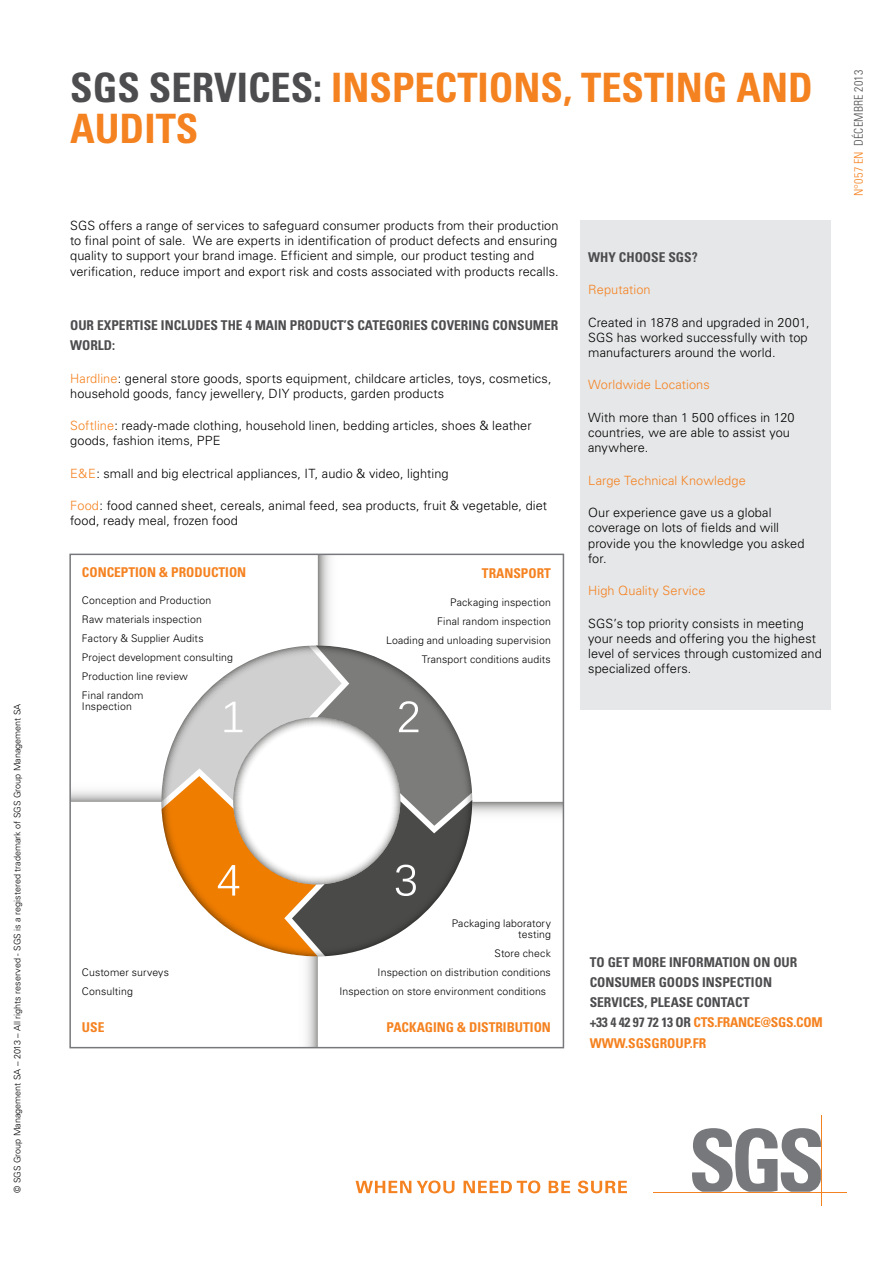
<style>
.page{position:relative;width:893px;height:1263px;background:#fff}
.page>*{position:absolute;margin:0;border:0;box-sizing:border-box;transform-origin:0 0}
.t1{font:700 condensed 40.5px/40.5px "Univers";color:#f58220}
.t2{font:700 condensed 13.5px/20.2px "Univers";color:#4d4d4f}
.t3{font:700 condensed 13.5px "Univers";color:#f58220}
.t4{font:300 12.75px/15.3px "Univers";letter-spacing:.005em;color:#000}
.t5{font:300 12.75px "Univers";letter-spacing:.01em;color:#f58220}
.t6{font:300 condensed 12px "Univers";letter-spacing:.02em;color:#4d4d4f}
.t7{font:300 10.5px/19px "Univers";letter-spacing:.015em;color:#000}
.t8{font:300 9px "Univers";color:#000}
.s1{color:#4d4d4f}
.s2{color:#f58220}
</style>
<div class="page">
<svg style="left:356px;top:1181px;width:55px;height:12px"></svg>
<svg style="left:417px;top:1180px;width:37px;height:13px"></svg>
<svg style="left:464px;top:1180px;width:76px;height:13px"></svg>
<svg style="left:549px;top:1181px;width:21px;height:12px"></svg>
<svg style="left:578px;top:1180px;width:49px;height:13px"></svg>
<svg style="left:692px;top:1128px;width:129px;height:64px"></svg>
<hr style="left:653px;top:1192px;width:194px;height:1px;background:#f58220">
<hr style="left:821px;top:1115px;width:1px;height:91px;background:#f58220">
<div style="left:580px;top:220px;width:251px;height:490px;background:#e6e7e8"></div>
<svg style="left:72px;top:557px;width:489px;height:488px"></svg>
<div style="left:69px;top:554px;width:495px;height:494px;border:2px solid #77787b"></div>
<p class="t8" style="left:12px;top:1193px;width:490px;rotate:-90deg">© SGS Group Management SA – 2013 – All rights reserved - SGS is a registered trademark of SGS Group Management SA</p>
<h1 class="t1" style="left:70px;top:68px;width:744px"><span class="s1">SGS SERVICES:</span> INSPECTIONS, TESTING AND<br>AUDITS</h1>
<p class="t4" style="left:70px;top:218px;width:490px">SGS offers a range of services to safeguard consumer products from their production to final point of sale. We are experts in identification of product defects and ensuring quality to support your brand image. Efficient and simple, our product testing and verification, reduce import and export risk and costs associated with products recalls.</p>
<p class="t2" style="left:70px;top:315px;width:49px">OUR EXPERTISE</p>
<p class="t2" style="left:161px;top:315px;width:8px">INCLUDES</p>
<p class="t2" style="left:221px;top:315px;width:9px">THE</p>
<p class="t2" style="left:246px;top:315px;width:18px">4 MAIN</p>
<p class="t2" style="left:290px;top:315px;width:9px">PRODUCT</p>
<p class="t2" style="left:344px;top:315px;width:22px">’S CATEGORIES</p>
<p class="t2" style="left:431px;top:315px;width:9px">COVERING</p>
<p class="t2" style="left:492px;top:315px;width:10px">CONSUMER</p>
<p class="t2" style="left:70px;top:335px;width:10px">WORLD</p>
<p class="t2" style="left:112px;top:335px;width:4px">:</p>
<p class="t4" style="left:70px;top:370px;width:483px"><span class="s2">Hardline</span>: general store goods, sports equipment, childcare articles, toys, cosmetics, household goods, fancy jewellery, DIY products, garden products</p>
<p class="t4" style="left:70px;top:418px;width:463px"><span class="s2">Softline</span>: ready-made clothing, household linen, bedding articles, shoes &amp; leather goods, fashion items, PPE</p>
<p class="t4" style="left:70px;top:466px;width:380px"><span class="s2">E&amp;E</span>: small and big electrical appliances, IT, audio &amp; video, lighting</p>
<p class="t4" style="left:70px;top:498px;width:478px"><span class="s2">Food</span>: food canned sheet, cereals, animal feed, sea products, fruit &amp; vegetable, diet food, ready meal, frozen food</p>
<p class="t3" style="left:82px;top:564px;width:16px">CONCEPTION</p>
<p class="t3" style="left:159px;top:564px;width:28px">&amp; PRODUCTION</p>
<p class="t7" style="left:82px;top:591px;width:152px">Conception and Production<br>Raw materials inspection<br>Factory &amp; Supplier Audits<br>Project development consulting<br>Production line review<br>Final random</p>
<p class="t7" style="left:82px;top:696px;width:51px">Inspection</p>
<p class="t3" style="left:482px;top:565px;width:16px">TRANSPORT</p>
<p class="t7" style="left:386px;top:592px;width:166px;text-align:right">Packaging inspection<br>Final random inspection<br>Loading and unloading supervision<br>Transport conditions audits</p>
<p class="t2" style="left:588px;top:247px;width:111px">WHY CHOOSE SGS?</p>
<p class="t5" style="left:588px;top:282px;width:64px">Reputation</p>
<p class="t4" style="left:588px;top:314px;width:223px">Created in 1878 and upgraded in 2001,<br>SGS has worked successfully with top manufacturers around the world.</p>
<p class="t5" style="left:588px;top:377px;width:123px">Worldwide Locations</p>
<p class="t4" style="left:588px;top:410px;width:208px">With more than 1 500 offices in 120 countries, we are able to assist you anywhere.</p>
<p class="t5" style="left:588px;top:472px;width:159px">Large Technical Knowledge</p>
<p class="t4" style="left:588px;top:505px;width:218px">Our experience gave us a global coverage on lots of fields and will provide you the knowledge you asked for.</p>
<p class="t5" style="left:588px;top:583px;width:119px">High Quality Service</p>
<p class="t4" style="left:588px;top:615px;width:235px">SGS’s top priority consists in meeting your needs and offering you the highest level of services through customized and specialized offers.</p>
<p class="t6" style="left:851px;top:196px;width:128px;rotate:-90deg"><span class="s2">N°057 EN</span> décembre 2013</p>
<p class="t7" style="left:82px;top:963px;width:88px">Customer surveys<br>Consulting</p>
<p class="t3" style="left:82px;top:1019px;width:16px">USE</p>
<p class="t7" style="left:452px;top:918px;width:101px;line-height:10.5px;text-align:right">Packaging laboratory testing</p>
<p class="t7" style="left:495px;top:943px;width:58px">Store check</p>
<p class="t7" style="left:378px;top:963px;width:175px">Inspection on distribution conditions</p>
<p class="t7" style="left:339px;top:982px;width:208px">Inspection on store environment conditions</p>
<p class="t3" style="left:387px;top:1019px;width:16px">PACKAGING</p>
<p class="t3" style="left:457px;top:1019px;width:27px">&amp; DISTRI</p>
<p class="t3" style="left:507px;top:1019px;width:17px">BUTION</p>
<p class="t2" style="left:590px;top:952px;width:209px">TO GET MORE INFORMATION ON OUR<br>CONSUMER GOODS INSPECTION<br>SERVICES, PLEASE CONTACT<br>+33 4 42 97 72 13 OR <span class="s2">CTS.FRANCE</span></p>
<p class="t3" style="left:760px;top:1014px;width:45px">@SGS.COM</p>
<p class="t3" style="left:590px;top:1034px;width:14px">WWW</p>
<p class="t3" style="left:625px;top:1034px;width:12px">.SGSGROUP</p>
<p class="t3" style="left:690px;top:1034px;width:11px">.FR</p>
</div>
